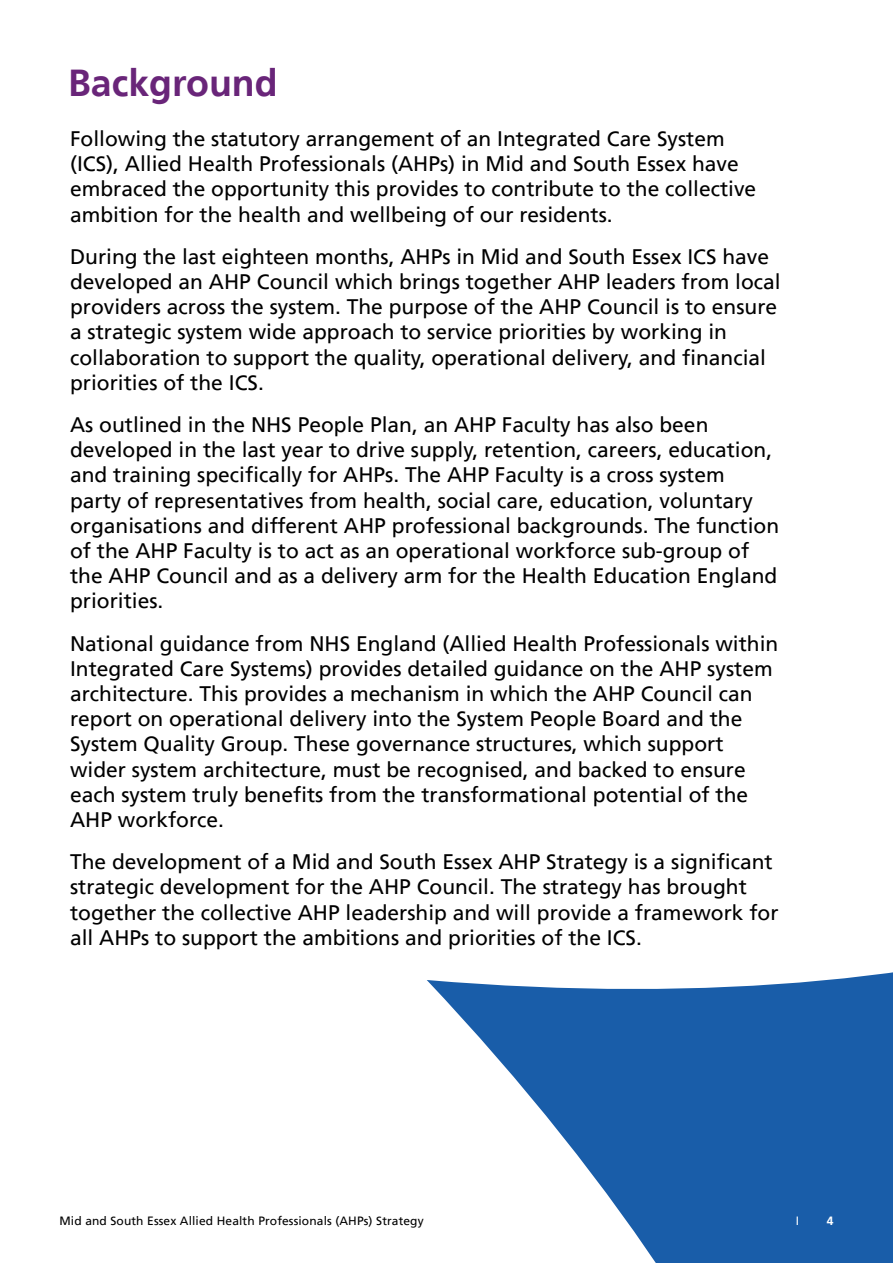
<style>
.page{position:relative;width:893px;height:1263px;background:#fff}
.page>*{position:absolute;margin:0;border:0;box-sizing:border-box;transform-origin:0 0}
.t1{font:700 37.5px "Frutiger";color:#692579}
.t2{font:21px/25.2px "Frutiger";color:#000}
.t3{font:12px "Frutiger";letter-spacing:.01em;color:#000}
.t4{font:12px "Frutiger";color:#fff}
.t5{font:700 12px "Frutiger";color:#fff}
</style>
<div class="page">
<svg style="left:427px;top:972px;width:466px;height:291px;fill:#195da9"></svg>
<h1 class="t1" style="left:68px;top:61px;width:211px">Background</h1>
<p class="t2" style="left:70px;top:126px;width:688px">Following the statutory arrangement of an Integrated Care System (ICS), Allied Health Professionals (AHPs) in Mid and South Essex have embraced the opportunity this provides to contribute to the collective ambition for the health and wellbeing of our residents.</p>
<p class="t2" style="left:70px;top:244px;width:712px">During the last eighteen months, AHPs in Mid and South Essex ICS have developed an AHP Council which brings together AHP leaders from local providers across the system. The purpose of the AHP Council is to ensure a strategic system wide approach to service priorities by working in collaboration to support the quality, operational delivery, and financial priorities of the ICS.</p>
<p class="t2" style="left:70px;top:412px;width:711px">As outlined in the NHS People Plan, an AHP Faculty has also been developed in the last year to drive supply, retention, careers, education, and training specifically for AHPs. The AHP Faculty is a cross system party of representatives from health, social care, education, voluntary organisations and different AHP professional backgrounds. The function of the AHP Faculty is to act as an operational workforce sub-group of the AHP Council and as a delivery arm for the Health Education England priorities.</p>
<p class="t2" style="left:70px;top:631px;width:710px">National guidance from NHS England (Allied Health Professionals within Integrated Care Systems) provides detailed guidance on the AHP system architecture. This provides a mechanism in which the AHP Council can report on operational delivery into the System People Board and the System Quality Group. These governance structures, which support wider system architecture, must be recognised, and backed to ensure each system truly benefits from the transformational potential of the AHP workforce.</p>
<p class="t2" style="left:70px;top:849px;width:710px">The development of a Mid and South Essex AHP Strategy is a significant strategic development for the AHP Council. The strategy has brought together the collective AHP leadership and will provide a framework for all AHPs to support the ambitions and priorities of the ICS.</p>
<p class="t3" style="left:60px;top:1214px;width:366px">Mid and South Essex Allied Health Professionals (AHPs) Strategy</p>
<p class="t4" style="left:796px;top:1214px;width:5px">I</p>
<p class="t5" style="left:827px;top:1214px;width:8px">4</p>
</div>
